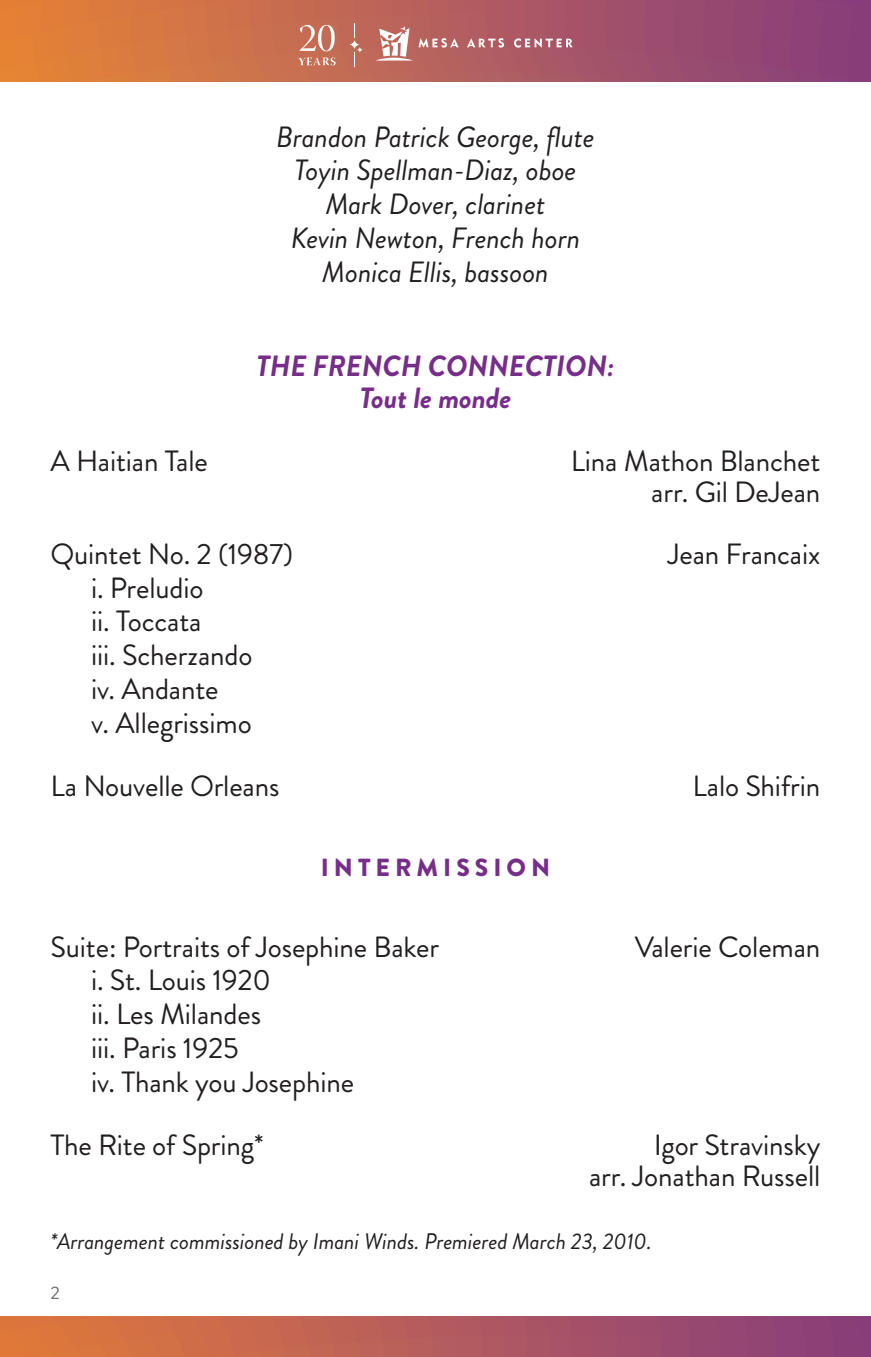
<style>
.page{position:relative;width:871px;height:1357px;background:#fff}
.page>*{position:absolute;margin:0;border:0;box-sizing:border-box;transform-origin:0 0}
.Body_Copy_Brandon{font:29.25px "Brandon Grotesque";letter-spacing:-.005em;color:#231f20}
.Body_Copy_Brandon-2{font:italic 29.25px "Brandon Grotesque";letter-spacing:-.005em;color:#231f20}
.Body_Copy_Brandon-3{font:italic 700 29.25px "Brandon Grotesque";letter-spacing:-.005em;color:#762e88}
.Body_Copy_Brandon-4{font:900 24.75px "Brandon Grotesque";letter-spacing:.2em;color:#762e88}
.Body_Copy_Brandon-5{font:italic 22.5px "Brandon Grotesque";letter-spacing:-.005em;color:#231f20}
.t1{font:18px "Brandon Grotesque";color:#6c6d70}
</style>
<div class="page">
<div style="left:0;top:0;width:871px;height:81px;background:linear-gradient(to right,#e88537,#853c7e)"></div>
<div style="left:0;top:1316px;width:871px;height:41px;background:linear-gradient(to right,#e37a3a,#873d7d)"></div>
<svg style="left:298px;top:57px;width:37px;height:8px"></svg>
<svg style="left:300px;top:25px;width:35px;height:26px"></svg>
<svg style="left:354px;top:23px;width:1px;height:15px"></svg>
<svg style="left:349px;top:40px;width:11px;height:9px"></svg>
<svg style="left:354px;top:47px;width:9px;height:20px"></svg>
<svg style="left:376px;top:26px;width:197px;height:35px;background:#bc7478"></svg>
<p class="Body_Copy_Brandon-2" style="left:276px;top:116px;width:320px">Brandon Patrick George, flute</p>
<p class="Body_Copy_Brandon-2" style="left:295px;top:150px;width:283px">Toyin Spellman-Diaz, oboe</p>
<p class="Body_Copy_Brandon-2" style="left:326px;top:184px;width:221px">Mark Dover, clarinet</p>
<p class="Body_Copy_Brandon-2" style="left:291px;top:218px;width:291px">Kevin Newton, French horn</p>
<p class="Body_Copy_Brandon-2" style="left:322px;top:251px;width:228px">Monica Ellis, bassoon</p>
<p class="Body_Copy_Brandon-3" style="left:256px;top:345px;width:359px">THE FRENCH CONNECTION:</p>
<p class="Body_Copy_Brandon-3" style="left:360px;top:377px;width:153px">Tout le monde</p>
<p class="Body_Copy_Brandon" style="left:51px;top:440px;width:159px">A Haitian Tale</p>
<p class="Body_Copy_Brandon" style="left:571px;top:440px;width:251px">Lina Mathon Blanchet</p>
<p class="Body_Copy_Brandon" style="left:651px;top:472px;width:171px">arr. Gil DeJean</p>
<p class="Body_Copy_Brandon" style="left:51px;top:534px;width:244px">Quintet No. 2 (1987)</p>
<p class="Body_Copy_Brandon" style="left:668px;top:534px;width:154px">Jean Francaix</p>
<p class="Body_Copy_Brandon" style="left:91px;top:567px;width:114px">i. Preludio</p>
<p class="Body_Copy_Brandon" style="left:91px;top:601px;width:112px">ii. Toccata</p>
<p class="Body_Copy_Brandon" style="left:91px;top:635px;width:163px">iii. Scherzando</p>
<p class="Body_Copy_Brandon" style="left:91px;top:669px;width:129px">iv. Andante</p>
<p class="Body_Copy_Brandon" style="left:91px;top:702px;width:162px">v. Allegrissimo</p>
<p class="Body_Copy_Brandon" style="left:51px;top:765px;width:230px">La Nouvelle Orleans</p>
<p class="Body_Copy_Brandon" style="left:692px;top:765px;width:129px">Lalo Shifrin</p>
<p class="Body_Copy_Brandon-4" style="left:321px;top:849px;width:231px">INTERMISSION</p>
<p class="Body_Copy_Brandon" style="left:51px;top:926px;width:390px">Suite: Portraits of Josephine Baker</p>
<p class="Body_Copy_Brandon" style="left:635px;top:926px;width:187px">Valerie Coleman</p>
<p class="Body_Copy_Brandon" style="left:91px;top:960px;width:181px">i. St. Louis 1920</p>
<p class="Body_Copy_Brandon" style="left:91px;top:994px;width:171px">ii. Les Milandes</p>
<p class="Body_Copy_Brandon" style="left:91px;top:1028px;width:149px">iii. Paris 1925</p>
<p class="Body_Copy_Brandon" style="left:91px;top:1061px;width:264px">iv. Thank you Josephine</p>
<p class="Body_Copy_Brandon" style="left:51px;top:1124px;width:214px">The Rite of Spring*</p>
<p class="Body_Copy_Brandon" style="left:654px;top:1124px;width:168px">Igor Stravinsky</p>
<p class="Body_Copy_Brandon" style="left:589px;top:1156px;width:233px">arr. Jonathan Russell</p>
<p class="Body_Copy_Brandon-5" style="left:51px;top:1226px;width:602px">*Arrangement commissioned by Imani Winds. Premiered March 23, 2010.</p>
<p class="t1" style="left:51px;top:1280px;width:11px">2</p>
</div>
